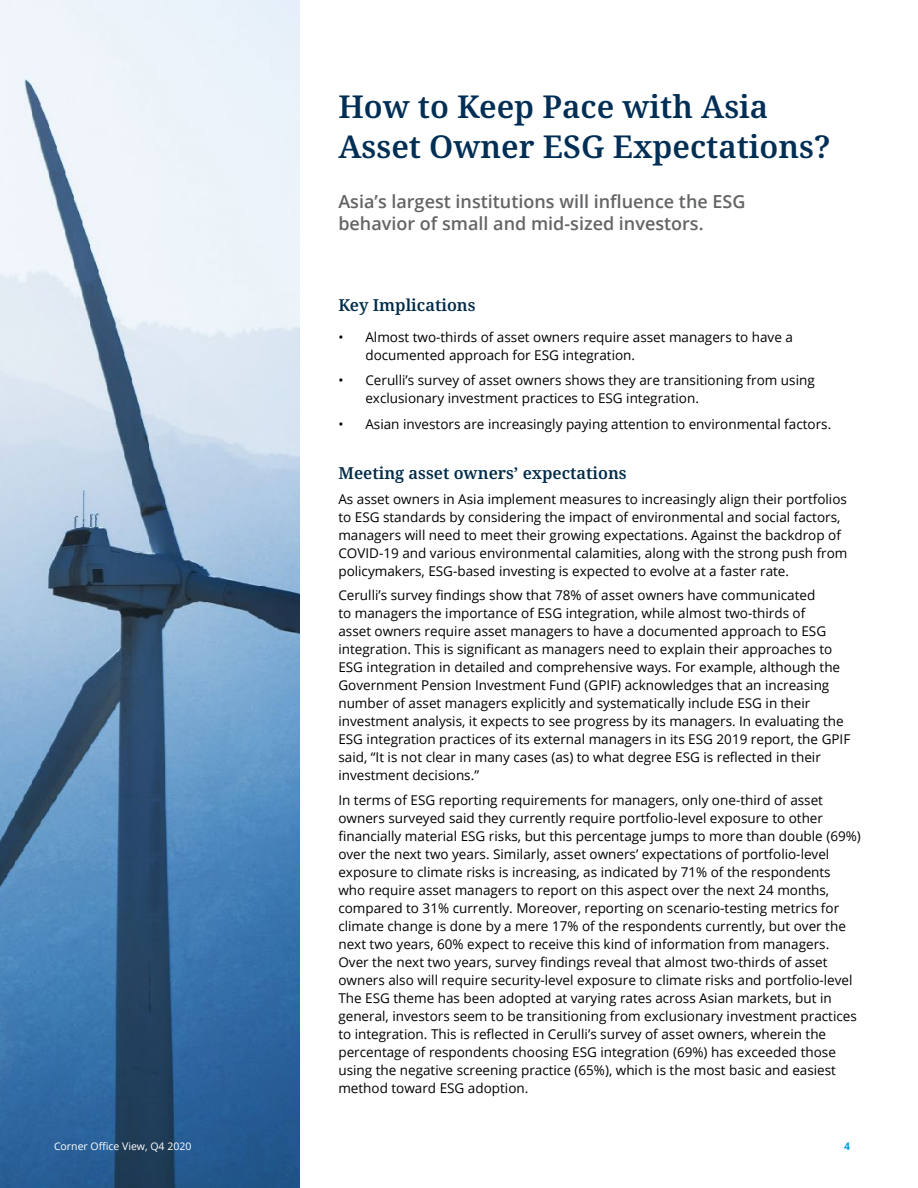
<style>
.page{position:relative;width:918px;height:1188px;background:#fff}
.page>*{position:absolute;margin:0;border:0;box-sizing:border-box;transform-origin:0 0}
.t1{font:600 31.5px/40.5px "Noto Serif";color:#002e54}
.t2{font:600 18px/22.5px "Open Sans";color:#636466}
.t3{font:600 16.5px "Noto Serif";color:#002b49}
.t4{font:13.5px/18px "Open Sans";color:#000}
.t5{font:10.5px "Open Sans";color:#fff}
.t6{font:700 10.5px "Open Sans";color:#059edb}
</style>
<div class="page">
<img style="left:0;top:0;width:299px;height:1188px">
<h1 class="t1" style="left:338px;top:87px;width:494px">How to Keep Pace with Asia<br>Asset Owner ESG Expectations?</h1>
<h2 class="t2" style="left:338px;top:190px;width:409px">Asia’s largest institutions will influence the ESG behavior of small and mid-sized investors.</h2>
<p class="t3" style="left:338px;top:293px;width:139px">Key Implications</p>
<p class="t4" style="left:365px;top:328px;width:429px;text-indent:-27px">• Almost two-thirds of asset owners require asset managers to have a documented approach for ESG integration.</p>
<p class="t4" style="left:365px;top:371px;width:451px;text-indent:-27px">• Cerulli’s survey of asset owners shows they are transitioning from using exclusionary investment practices to ESG integration.</p>
<p class="t4" style="left:338px;top:415px;width:494px">• Asian investors are increasingly paying attention to environmental factors.</p>
<p class="t3" style="left:338px;top:461px;width:290px">Meeting asset owners’ expectations</p>
<p class="t4" style="left:338px;top:489px;width:511px">As asset owners in Asia implement measures to increasingly align their portfolios to ESG standards by considering the impact of environmental and social factors, managers will need to meet their growing expectations. Against the backdrop of COVID-19 and various environmental calamities, along with the strong push from policymakers, ESG-based investing is expected to evolve at a faster rate.</p>
<p class="t4" style="left:338px;top:586px;width:513px">Cerulli’s survey findings show that 78% of asset owners have communicated<br>to managers the importance of ESG integration, while almost two-thirds of<br>asset owners require asset managers to have a documented approach to ESG integration. This is significant as managers need to explain their approaches to ESG integration in detailed and comprehensive ways. For example, although the Government Pension Investment Fund (GPIF) acknowledges that an increasing number of asset managers explicitly and systematically include ESG in their investment analysis, it expects to see progress by its managers. In evaluating the ESG integration practices of its external managers in its ESG 2019 report, the GPIF said, “It is not clear in many cases (as) to what degree ESG is reflected in their investment decisions.”</p>
<p class="t4" style="left:338px;top:791px;width:524px">In terms of ESG reporting requirements for managers, only one-third of asset owners surveyed said they currently require portfolio-level exposure to other financially material ESG risks, but this percentage jumps to more than double (69%) over the next two years. Similarly, asset owners’ expectations of portfolio-level exposure to climate risks is increasing, as indicated by 71% of the respondents who require asset managers to report on this aspect over the next 24 months, compared to 31% currently. Moreover, reporting on scenario-testing metrics for climate change is done by a mere 17% of the respondents currently, but over the next two years, 60% expect to receive this kind of information from managers.<br>Over the next two years, survey findings reveal that almost two-thirds of asset owners also will require security-level exposure to climate risks and portfolio-level The ESG theme has been adopted at varying rates across Asian markets, but in general, investors seem to be transitioning from exclusionary investment practices to integration. This is reflected in Cerulli’s survey of asset owners, wherein the percentage of respondents choosing ESG integration (69%) has exceeded those using the negative screening practice (65%), which is the most basic and easiest method toward ESG adoption.</p>
<p class="t5" style="left:54px;top:1139px;width:139px">Corner Office View, Q4 2020</p>
<p class="t6" style="left:844px;top:1139px;width:7px">4</p>
</div>
